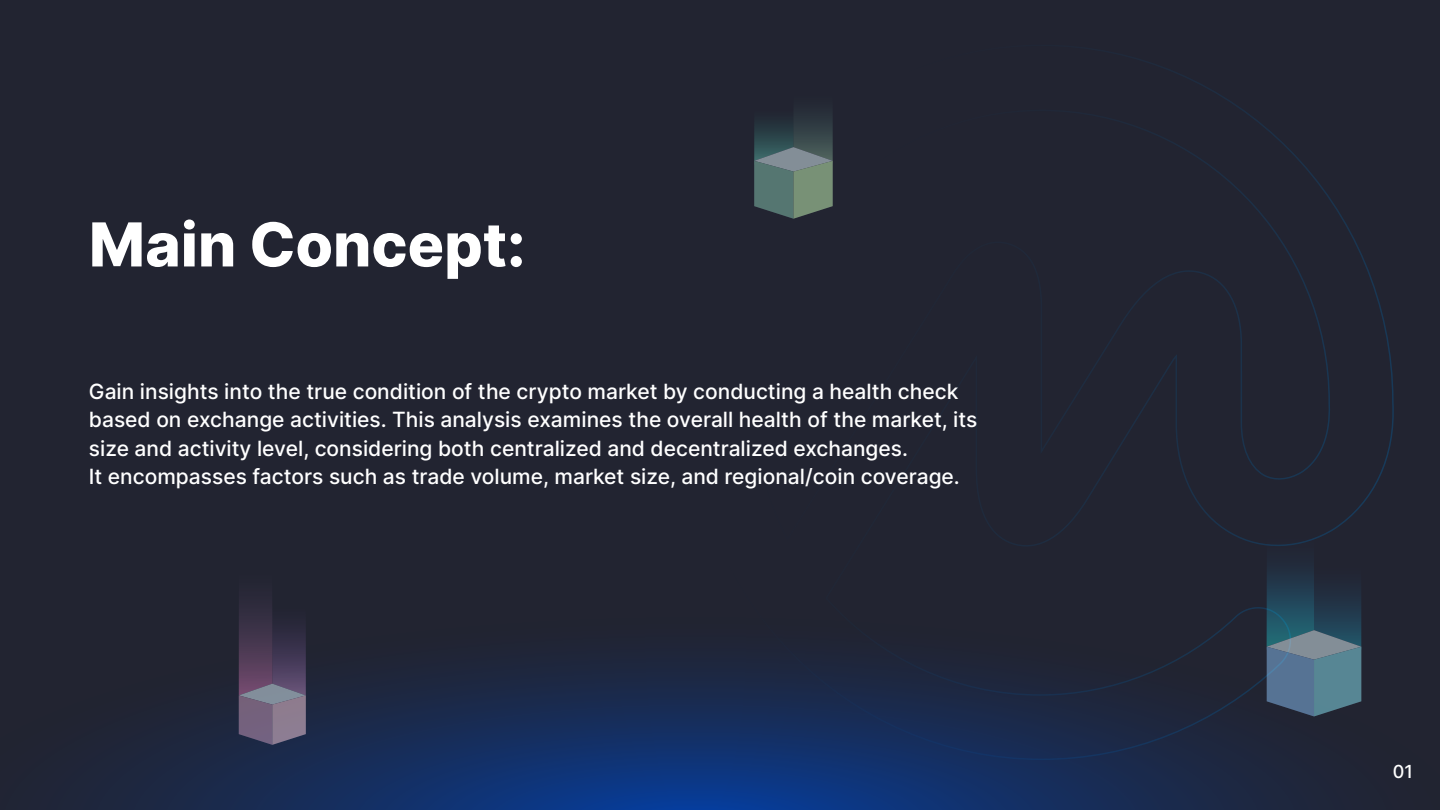
<style>
.page{position:relative;width:1440px;height:810px;background:#222431}
.page>*{position:absolute;margin:0;border:0;box-sizing:border-box;transform-origin:0 0}
.t1{font:800 60.6px "Inter";color:#fff}
.t2{font:500 21px/28.5px "Inter";color:#fff}
.t3{font:500 18px "Inter";color:#fff}
</style>
<div class="page">
<svg style="left:981px;top:61px;width:413px;height:485px"></svg>
<svg style="left:79px;top:596px;width:1283px;height:214px"></svg>
<svg style="left:1267px;top:509px;width:94px;height:207px"></svg>
<svg style="left:754px;top:112px;width:79px;height:107px"></svg>
<svg style="left:239px;top:596px;width:67px;height:149px"></svg>
<h1 class="t1" style="left:89px;top:200px;width:438px">Main Concept:</h1>
<p class="t2" style="left:89px;top:377px;width:890px">Gain insights into the true condition of the crypto market by conducting a health check based on exchange activities. This analysis examines the overall health of the market, its size and activity level, considering both centralized and decentralized exchanges.<br>It encompasses factors such as trade volume, market size, and regional/coin coverage.</p>
<p class="t3" style="left:1393px;top:759px;width:22px">01</p>
</div>
